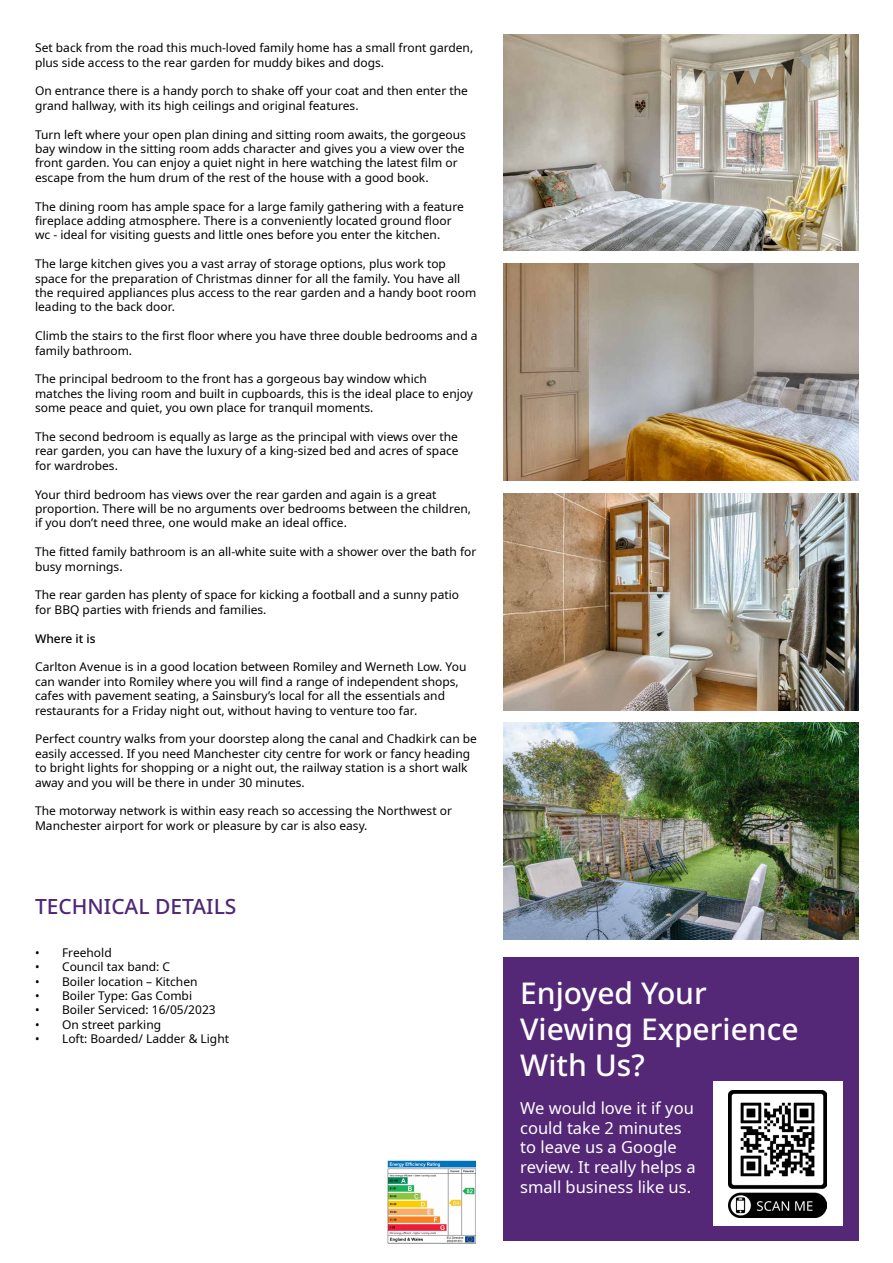
<style>
.page{position:relative;width:893px;height:1263px;background:#fff}
.page>*{position:absolute;margin:0;border:0;box-sizing:border-box;transform-origin:0 0}
.t1{font:500 30px/36px "Noto Sans";color:#fff}
.t2{font:500 21px "Noto Sans";color:#4f2777}
.t3{font:16.5px/19.8px "Noto Sans";color:#fff}
.t4{font:12px/14.4px "Noto Sans";color:#000}
.t5{font:500 12px "Noto Sans";color:#000}
</style>
<div class="page">
<img style="left:503px;top:34px;width:356px;height:217px">
<img style="left:503px;top:264px;width:356px;height:216px">
<img style="left:503px;top:493px;width:356px;height:217px">
<img style="left:503px;top:723px;width:356px;height:217px">
<div style="left:503px;top:957px;width:356px;height:284px;background:#542777"></div>
<div style="left:713px;top:1081px;width:130px;height:145px;background:#fff"></div>
<img style="left:728px;top:1090px;width:98px;height:128px">
<img style="left:387px;top:1161px;width:88px;height:82px">
<p class="t4" style="left:35px;top:41px;width:440px">Set back from the road this much-loved family home has a small front garden, plus side access to the rear garden for muddy bikes and dogs.</p>
<p class="t4" style="left:35px;top:84px;width:434px">On entrance there is a handy porch to shake off your coat and then enter the grand hallway, with its high ceilings and original features.</p>
<p class="t4" style="left:35px;top:127px;width:432px">Turn left where your open plan dining and sitting room awaits, the gorgeous bay window in the sitting room adds character and gives you a view over the front garden. You can enjoy a quiet night in here watching the latest film or escape from the hum drum of the rest of the house with a good book.</p>
<p class="t4" style="left:35px;top:199px;width:430px">The dining room has ample space for a large family gathering with a feature fireplace adding atmosphere. There is a conveniently located ground floor wc - ideal for visiting guests and little ones before you enter the kitchen.</p>
<p class="t4" style="left:35px;top:257px;width:443px">The large kitchen gives you a vast array of storage options, plus work top space for the preparation of Christmas dinner for all the family. You have all the required appliances plus access to the rear garden and a handy boot room leading to the back door.</p>
<p class="t4" style="left:35px;top:329px;width:444px">Climb the stairs to the first floor where you have three double bedrooms and a family bathroom.</p>
<p class="t4" style="left:35px;top:372px;width:439px">The principal bedroom to the front has a gorgeous bay window which matches the living room and built in cupboards, this is the ideal place to enjoy some peace and quiet, you own place for tranquil moments.</p>
<p class="t4" style="left:35px;top:430px;width:425px;text-align:justify">The second bedroom is equally as large as the principal with views over the rear garden, you can have the luxury of a king-sized bed and acres of space for wardrobes.</p>
<p class="t4" style="left:35px;top:487px;width:438px">Your third bedroom has views over the rear garden and again is a great proportion. There will be no arguments over bedrooms between the children, if you don’t need three, one would make an ideal office.</p>
<p class="t4" style="left:35px;top:545px;width:443px">The fitted family bathroom is an all-white suite with a shower over the bath for busy mornings.</p>
<p class="t4" style="left:35px;top:588px;width:425px">The rear garden has plenty of space for kicking a football and a sunny patio for BBQ parties with friends and families.</p>
<p class="t5" style="left:35px;top:630px;width:62px">Where it is</p>
<p class="t4" style="left:35px;top:660px;width:433px">Carlton Avenue is in a good location between Romiley and Werneth Low. You can wander into Romiley where you will find a range of independent shops, cafes with pavement seating, a Sainsbury’s local for all the essentials and restaurants for a Friday night out, without having to venture too far.</p>
<p class="t4" style="left:35px;top:732px;width:443px">Perfect country walks from your doorstep along the canal and Chadkirk can be easily accessed. If you need Manchester city centre for work or fancy heading to bright lights for shopping or a night out, the railway station is a short walk away and you will be there in under 30 minutes.</p>
<p class="t4" style="left:35px;top:804px;width:418px">The motorway network is within easy reach so accessing the Northwest or<br>Manchester airport for work or pleasure by car is also easy.</p>
<h2 class="t2" style="left:35px;top:891px;width:203px">TECHNICAL DETAILS</h2>
<p class="t4" style="left:35px;top:945px;width:78px">• Freehold</p>
<p class="t4" style="left:35px;top:960px;width:137px">• Council tax band: C</p>
<p class="t4" style="left:35px;top:974px;width:164px">• Boiler location – Kitchen</p>
<p class="t4" style="left:35px;top:989px;width:159px">• Boiler Type: Gas Combi</p>
<p class="t4" style="left:35px;top:1003px;width:182px">• Boiler Serviced: 16/05/2023</p>
<p class="t4" style="left:35px;top:1017px;width:128px">• On street parking</p>
<p class="t4" style="left:35px;top:1032px;width:196px">• Loft: Boarded/ Ladder &amp; Light</p>
<h1 class="t1" style="left:520px;top:976px;width:280px">Enjoyed Your<br>Viewing Experience<br>With Us?</h1>
<h3 class="t3" style="left:520px;top:1098px;width:177px">We would love it if you could take 2 minutes to leave us a Google review. It really helps a small business like us.</h3>
</div>
